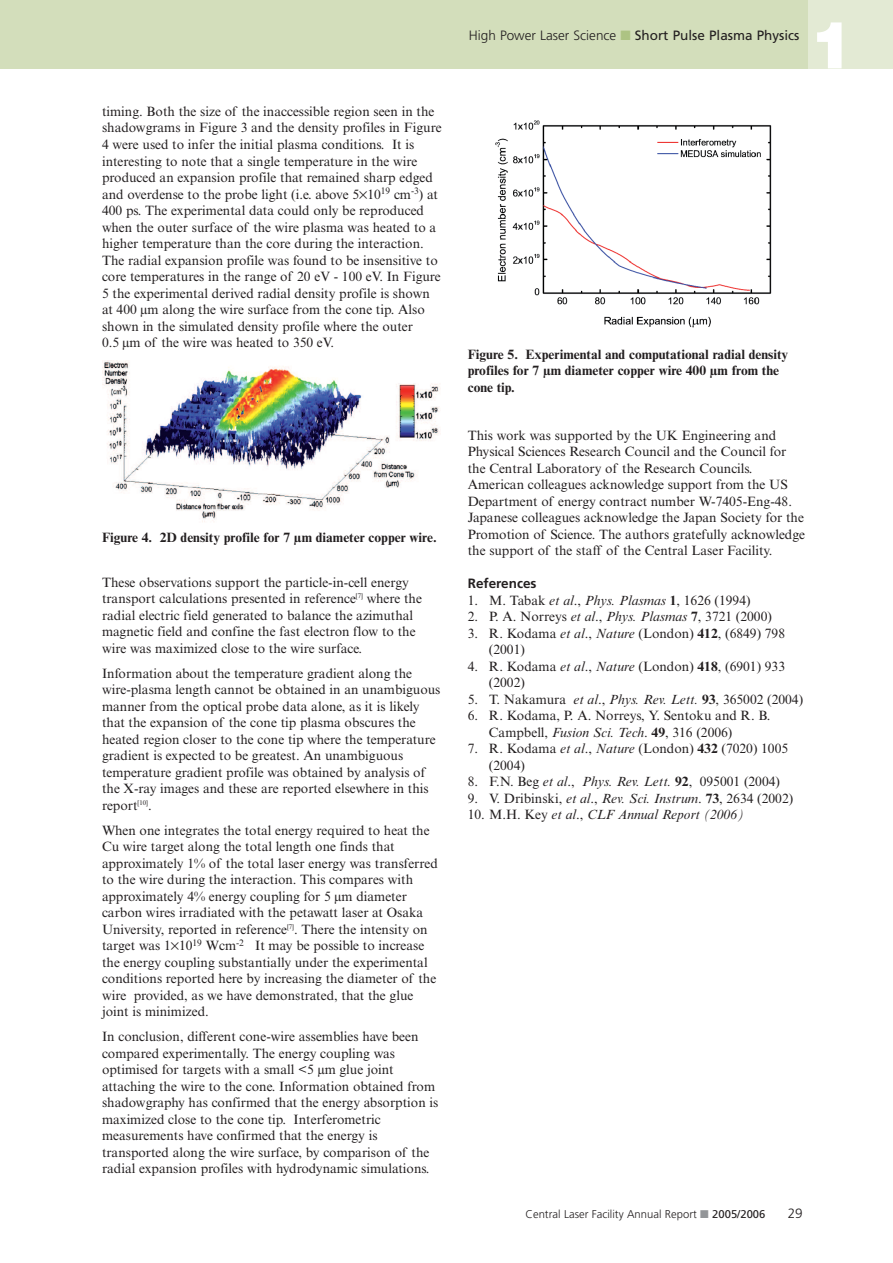
<style>
.page{position:relative;width:893px;height:1263px;background:#fff}
.page>*{position:absolute;margin:0;border:0;box-sizing:border-box;transform-origin:0 0}
.t1{font:900 66px "Helvetica Neue";color:#fff}
.t2{font:13.5px/16.5px "Times NRMT";color:#231f20}
.t3{font:700 13.5px/16.5px "Times NRMT";color:#231f20}
.t4{font:13.5px "Frutiger";color:#231f20}
.t5{font:italic 13.5px "Times NRMT";color:#231f20}
.t6{font:700 13.5px "Frutiger";color:#231f20}
.t7{font:300 13.5px "Frutiger";color:#231f20}
.t8{font:300 11.25px "Frutiger";color:#231f20}
.s1{font-weight:300}
.s2{color:#adc383}
.s3{font-style:italic}
.s4{font-weight:700}
.s5{font-style:normal}
.s6{color:#939598}
.s7{font-weight:400}
</style>
<div class="page">
<div style="left:808px;top:0;width:85px;height:68px;background:#e3ead4"></div>
<div style="left:0;top:0;width:808px;height:68px;background:#d3debb"></div>
<img style="left:102px;top:360px;width:339px;height:162px">
<img style="left:495px;top:120px;width:277px;height:208px">
<p class="t2" style="left:102px;top:105px;width:341px">timing. Both the size of the inaccessible region seen in the shadowgrams in Figure 3 and the density profiles in Figure 4 were used to infer the initial plasma conditions. It is interesting to note that a single temperature in the wire produced an expansion profile that remained sharp edged and overdense to the probe light (i.e. above 5 10<sup>19</sup> cm<sup>-3</sup>) at 400 ps. The experimental data could only be reproduced when the outer surface of the wire plasma was heated to a higher temperature than the core during the interaction.<br>The radial expansion profile was found to be insensitive to core temperatures in the range of 20 eV - 100 eV. In Figure 5 the experimental derived radial density profile is shown at 400 µm along the wire surface from the cone tip. Also shown in the simulated density profile where the outer<br>0.5 µm of the wire was heated to 350 eV.</p>
<p class="t3" style="left:102px;top:531px;width:336px">Figure 4. 2D density profile for 7 µm diameter copper wire.</p>
<p class="t2" style="left:102px;top:575px;width:321px">These observations support the particle-in-cell energy transport calculations presented in reference<sup>[7]</sup> where the radial electric field generated to balance the azimuthal magnetic field and confine the fast electron flow to the wire was maximized close to the wire surface.</p>
<p class="t2" style="left:102px;top:666px;width:340px">Information about the temperature gradient along the wire-plasma length cannot be obtained in an unambiguous manner from the optical probe data alone, as it is likely that the expansion of the cone tip plasma obscures the heated region closer to the cone tip where the temperature gradient is expected to be greatest. An unambiguous temperature gradient profile was obtained by analysis of the X-ray images and these are reported elsewhere in this report<sup>[10]</sup>.</p>
<p class="t2" style="left:102px;top:823px;width:337px">When one integrates the total energy required to heat the Cu wire target along the total length one finds that approximately 1% of the total laser energy was transferred to the wire during the interaction. This compares with approximately 4% energy coupling for 5 µm diameter carbon wires irradiated with the petawatt laser at Osaka University, reported in reference<sup>[7]</sup>. There the intensity on target was 1 10<sup>19</sup> Wcm<sup>-2</sup> It may be possible to increase the energy coupling substantially under the experimental conditions reported here by increasing the diameter of the wire provided, as we have demonstrated, that the glue joint is minimized.</p>
<p class="t2" style="left:102px;top:1030px;width:338px">In conclusion, different cone-wire assemblies have been compared experimentally. The energy coupling was optimised for targets with a small &lt;5 µm glue joint attaching the wire to the cone. Information obtained from shadowgraphy has confirmed that the energy absorption is maximized close to the cone tip. Interferometric measurements have confirmed that the energy is transported along the wire surface, by comparison of the radial expansion profiles with hydrodynamic simulations.</p>
<p class="t4" style="left:469px;top:30px;width:332px"><span class="s1">High Power Laser Science</span> <span class="s2">■</span> Short Pulse Plasma Physics</p>
<h1 class="t1" style="left:809px;top:21px;width:46px">1</h1>
<p class="t3" style="left:468px;top:347px;width:322px">Figure 5. Experimental and computational radial density profiles for 7 µm diameter copper wire 400 µm from the cone tip.</p>
<p class="t2" style="left:468px;top:428px;width:339px">This work was supported by the UK Engineering and Physical Sciences Research Council and the Council for the Central Laboratory of the Research Councils.<br>American colleagues acknowledge support from the US Department of energy contract number W-7405-Eng-48.<br>Japanese colleagues acknowledge the Japan Society for the Promotion of Science. The authors gratefully acknowledge the support of the staff of the Central Laser Facility.</p>
<p class="t6" style="left:468px;top:578px;width:70px">References</p>
<p class="t2" style="left:468px;top:593px;width:284px">1. M. Tabak <span class="s3">et al</span>., <span class="s3">Phys. Plasmas</span> <span class="s4">1</span>, 1626 (1994)</p>
<p class="t2" style="left:468px;top:610px;width:306px">2. P. A. Norreys <span class="s3">et al</span>., <span class="s3">Phys. Plasmas</span> <span class="s4">7</span>, 3721 (2000)</p>
<p class="t2" style="left:489px;top:626px;width:298px;text-indent:-21px">3. R. Kodama <span class="s3">et al</span>., <span class="s3">Nature</span> (London) <span class="s4">412</span>, (6849) 798 (2001)</p>
<p class="t2" style="left:489px;top:659px;width:298px;text-indent:-21px">4. R. Kodama <span class="s3">et al</span>., <span class="s3">Nature</span> (London) <span class="s4">418</span>, (6901) 933 (2002)</p>
<p class="t2" style="left:468px;top:692px;width:337px">5. T. Nakamura <span class="s3">et al</span>., <span class="s3">Phys. Rev. Lett.</span> <span class="s4">93</span>, 365002 (2004)</p>
<p class="t2" style="left:489px;top:709px;width:283px;text-indent:-21px">6. R. Kodama, P. A. Norreys, Y. Sentoku and R. B.<br>Campbell, <span class="s3">Fusion Sci. Tech</span>. <span class="s4">49</span>, 316 (2006)</p>
<p class="t2" style="left:489px;top:742px;width:301px;text-indent:-21px">7. R. Kodama <span class="s3">et al</span>., <span class="s3">Nature</span> (London) <span class="s4">432</span> (7020) 1005 (2004)</p>
<p class="t2" style="left:468px;top:775px;width:314px">8. F.N. Beg <span class="s3">et al</span>., <span class="s3">Phys. Rev. Lett.</span> <span class="s4">92</span>, 095001 (2004)</p>
<p class="t2" style="left:468px;top:791px;width:327px">9. V. Dribinski, <span class="s3">et al</span>., <span class="s3">Rev. Sci. Instrum</span>. <span class="s4">73</span>, 2634 (2002)</p>
<p class="t5" style="left:468px;top:810px;width:278px"><span class="s5">10. M.H. Key</span> et al<span class="s5">.,</span> CLF Annual Report (2006)</p>
<p class="t8" style="left:526px;top:1210px;width:241px">Central Laser Facility Annual Report <span class="s6">■</span> <span class="s7">2005/2006</span></p>
<p class="t7" style="left:788px;top:1208px;width:17px">29</p>
</div>
